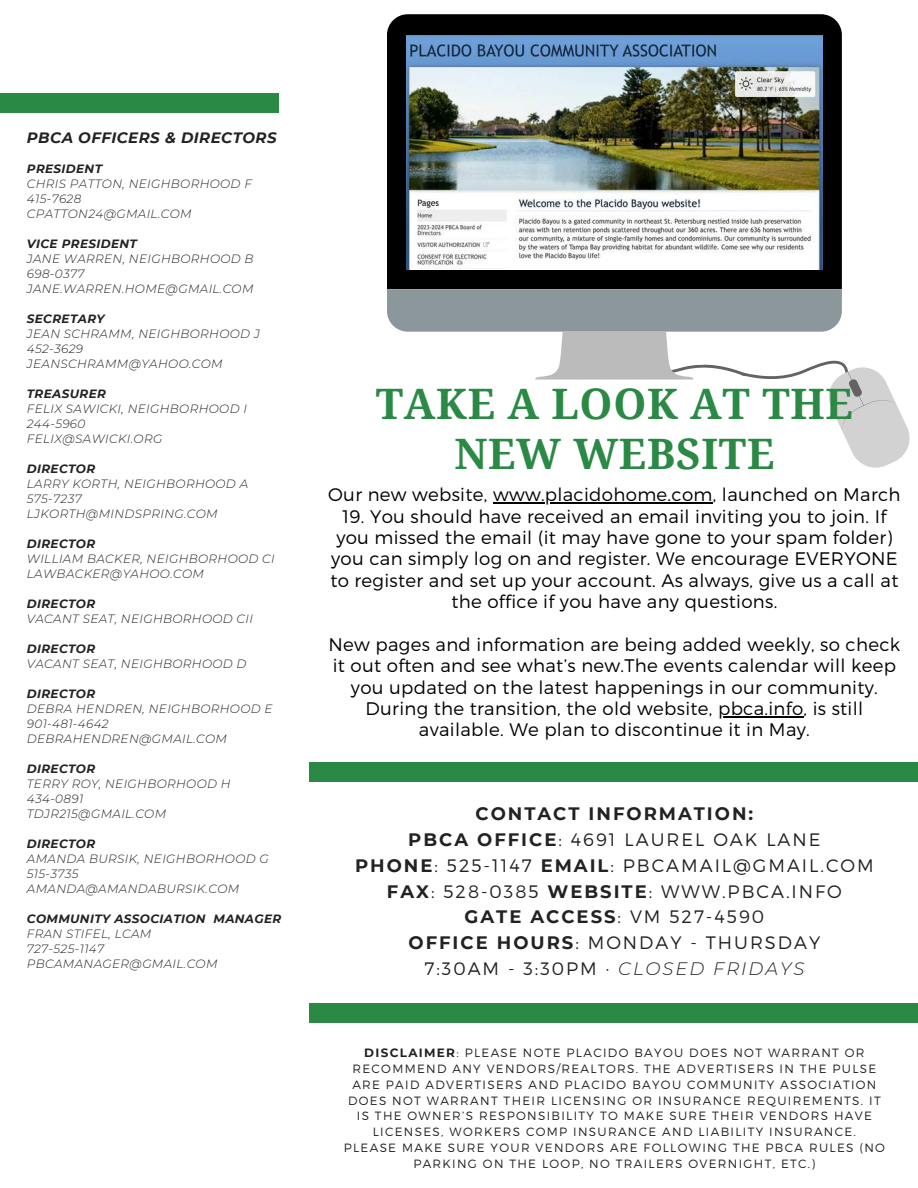
<style>
.page{position:relative;width:918px;height:1188px;background:#fff}
.page>*{position:absolute;margin:0;border:0;box-sizing:border-box;transform-origin:0 0}
.t1{font:700 42px/49.5px "Droid Serif";letter-spacing:.02em;color:#2a8944;text-align:center}
.t2{font:300 18.15px/21.3px "Montserrat";letter-spacing:.015em;color:#000;text-align:center}
.t3{font:300 18px/25.8px "Montserrat";letter-spacing:.11em;color:#222;text-align:center}
.t4{font:italic 700 15px "Montserrat";letter-spacing:.03em;color:#222}
.t5{font:italic 300 12px/15px "Montserrat";letter-spacing:.03em;color:#222}
.t6{font:300 12px/15.8px "Montserrat";letter-spacing:.11em;color:#222;text-align:center}
.t7{font:italic 700 12px "Montserrat";letter-spacing:.03em;color:#222}
.s1{font-weight:700}
.s2{font-style:italic}
</style>
<div class="page">
<div style="left:309px;top:1003px;width:609px;height:20px;background:#2a8944"></div>
<div style="left:0;top:93px;width:278px;height:20px;background:#2a8944"></div>
<div style="left:309px;top:762px;width:609px;height:20px;background:#2a8944"></div>
<svg style="left:387px;top:14px;width:455px;height:275px;background:#090a0b"></svg>
<img style="left:406px;top:36px;width:416px;height:233px">
<hr style="left:493px;top:502px;width:220px;height:1px;background:#000">
<hr style="left:718px;top:716px;width:86px;height:1px;background:#000">
<svg style="left:387px;top:289px;width:523px;height:179px"></svg>
<p class="t4" style="left:27px;top:129px;width:251px">PBCA OFFICERS &amp; DIRECTORS</p>
<p class="t7" style="left:27px;top:161px;width:77px">PRESIDENT</p>
<p class="t5" style="left:27px;top:176px;width:227px">CHRIS PATTON, NEIGHBORHOOD F<br>415-7628<br>CPATTON24@GMAIL.COM</p>
<p class="t7" style="left:27px;top:236px;width:112px">VICE PRESIDENT</p>
<p class="t5" style="left:27px;top:251px;width:228px">JANE WARREN, NEIGHBORHOOD B<br>698-0377<br>JANE.WARREN.HOME@GMAIL.COM</p>
<p class="t7" style="left:27px;top:311px;width:79px">SECRETARY</p>
<p class="t5" style="left:27px;top:326px;width:235px">JEAN SCHRAMM, NEIGHBORHOOD J<br>452-3629<br>JEANSCHRAMM@YAHOO.COM</p>
<p class="t7" style="left:27px;top:386px;width:81px">TREASURER</p>
<p class="t5" style="left:27px;top:401px;width:222px">FELIX SAWICKI, NEIGHBORHOOD I<br>244-5960<br>FELIX@SAWICKI.ORG</p>
<p class="t7" style="left:27px;top:461px;width:70px">DIRECTOR</p>
<p class="t5" style="left:27px;top:476px;width:223px">LARRY KORTH, NEIGHBORHOOD A<br>575-7237<br>LJKORTH@MINDSPRING.COM</p>
<p class="t7" style="left:27px;top:536px;width:70px">DIRECTOR</p>
<p class="t5" style="left:27px;top:551px;width:249px">WILLIAM BACKER, NEIGHBORHOOD CI<br>LAWBACKER@YAHOO.COM</p>
<p class="t7" style="left:27px;top:596px;width:70px">DIRECTOR</p>
<p class="t5" style="left:27px;top:611px;width:228px">VACANT SEAT, NEIGHBORHOOD CII</p>
<p class="t7" style="left:27px;top:641px;width:70px">DIRECTOR</p>
<p class="t5" style="left:27px;top:656px;width:221px">VACANT SEAT, NEIGHBORHOOD D</p>
<p class="t7" style="left:27px;top:686px;width:70px">DIRECTOR</p>
<p class="t5" style="left:27px;top:701px;width:247px">DEBRA HENDREN, NEIGHBORHOOD E<br>901-481-4642<br>DEBRAHENDREN@GMAIL.COM</p>
<p class="t7" style="left:27px;top:761px;width:70px">DIRECTOR</p>
<p class="t5" style="left:27px;top:776px;width:205px">TERRY ROY, NEIGHBORHOOD H<br>434-0891<br>TDJR215@GMAIL.COM</p>
<p class="t7" style="left:27px;top:836px;width:70px">DIRECTOR</p>
<p class="t5" style="left:27px;top:851px;width:243px">AMANDA BURSIK, NEIGHBORHOOD G<br>515-3735<br>AMANDA@AMANDABURSIK.COM</p>
<p class="t7" style="left:27px;top:911px;width:256px">COMMUNITY ASSOCIATION MANAGER</p>
<p class="t5" style="left:27px;top:926px;width:192px">FRAN STIFEL, LCAM<br>727-525-1147<br>PBCAMANAGER@GMAIL.COM</p>
<h1 class="t1" style="left:376px;top:380px;width:479px">TAKE A LOOK AT THE<br>NEW WEBSITE</h1>
<h2 class="t2" style="left:328px;top:483px;width:574px">Our new website, www.placidohome.com, launched on March</h2>
<p class="t2" style="left:330px;top:505px;width:570px">19. You should have received an email inviting you to join. If you missed the email (it may have gone to your spam folder) you can simply log on and register. We encourage EVERYONE to register and set up your account. As always, give us a call at the office if you have any questions.</p>
<p class="t2" style="left:329px;top:633px;width:573px">New pages and information are being added weekly, so check it out often and see what’s new.The events calendar will keep you updated on the latest happenings in our community.<br>During the transition, the old website, pbca.info, is still available. We plan to discontinue it in May.</p>
<h3 class="t3" style="left:355px;top:800px;width:520px"><span class="s1">CONTACT INFORMATION:<br>PBCA OFFICE</span>: 4691 LAUREL OAK LANE<br><span class="s1">PHONE</span>: 525-1147 <span class="s1">EMAIL</span>: PBCAMAIL@GMAIL.COM<br><span class="s1">FAX</span>: 528-0385 <span class="s1">WEBSITE</span>: WWW.PBCA.INFO<br><span class="s1">GATE ACCESS</span>: VM 527-4590<br><span class="s1">OFFICE HOURS</span>: MONDAY - THURSDAY<br>7:30AM - 3:30PM · <span class="s2">CLOSED FRIDAYS</span></h3>
<p class="t6" style="left:344px;top:1045px;width:543px"><span class="s1">DISCLAIMER</span>: PLEASE NOTE PLACIDO BAYOU DOES NOT WARRANT OR RECOMMEND ANY VENDORS/REALTORS. THE ADVERTISERS IN THE PULSE ARE PAID ADVERTISERS AND PLACIDO BAYOU COMMUNITY ASSOCIATION DOES NOT WARRANT THEIR LICENSING OR INSURANCE REQUIREMENTS. IT IS THE OWNER’S RESPONSIBILITY TO MAKE SURE THEIR VENDORS HAVE LICENSES, WORKERS COMP INSURANCE AND LIABILITY INSURANCE.<br>PLEASE MAKE SURE YOUR VENDORS ARE FOLLOWING THE PBCA RULES (NO PARKING ON THE LOOP, NO TRAILERS OVERNIGHT, ETC.)</p>
</div>
